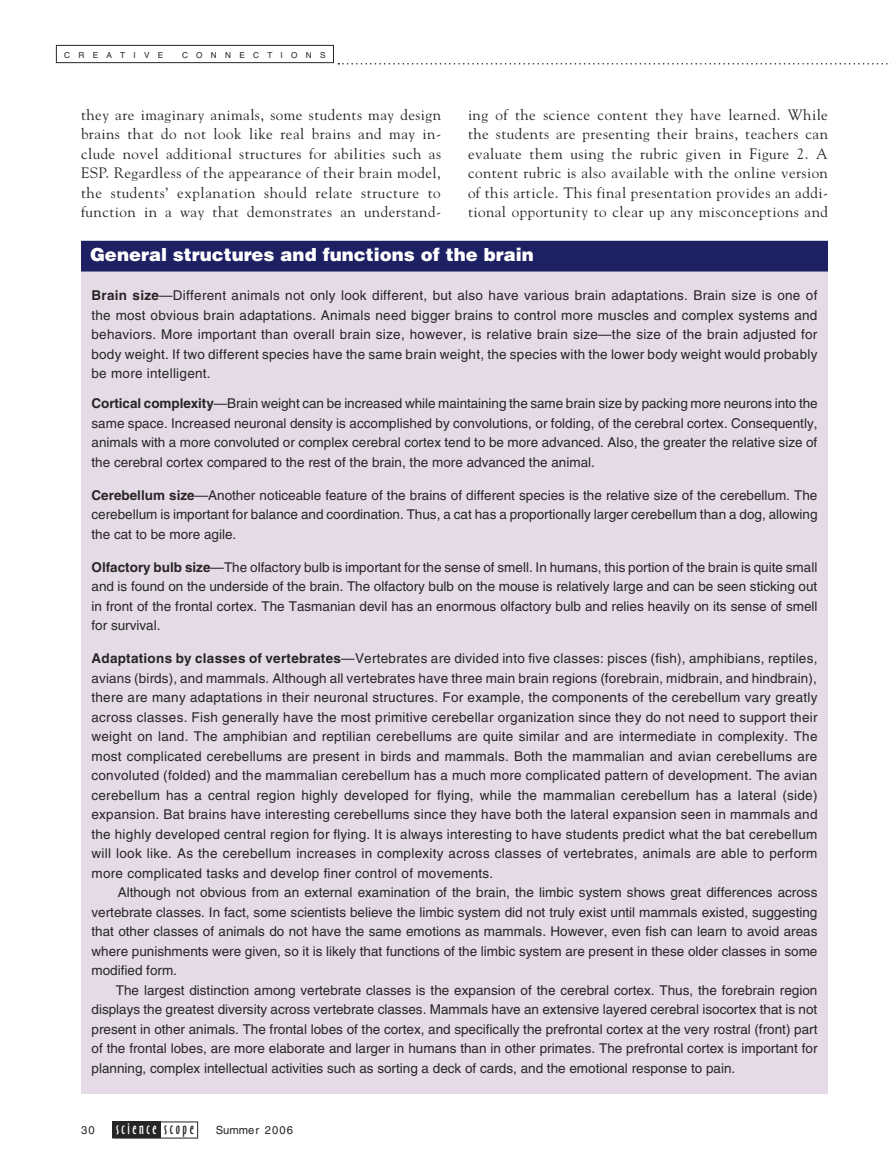
<style>
.page{position:relative;width:891px;height:1175px;background:#fff}
.page>*{position:absolute;margin:0;border:0;box-sizing:border-box;transform-origin:0 0}
.actbar{font:900 18px "Helvetica LT Std";color:#fff}
.body{font:15px/19.5px "Goudy";letter-spacing:.03em;color:#272525;text-align:justify}
.t1{font:15px "Oz Handicraft BT";letter-spacing:.17em;color:#fff}
.figure_text{font:13.5px/19.5px "Helvetica LT Std";color:#272525;text-align:justify}
.t2{font:11.25px "Helvetica LT Std";letter-spacing:.05em;color:#272525}
.t3{font:11.25px "Helvetica LT Std";letter-spacing:.1em;color:#272525}
.t4{font:8.25px "Helvetica LT Std";letter-spacing:1em;color:#272525}
.s1{font-weight:700}
.s2{color:#272525}
</style>
<div class="page">
<div style="left:112px;top:1121px;width:49px;height:17px;background:#272525"></div>
<div style="left:56px;top:45px;width:278px;height:18px;border:1px solid #272525"></div>
<svg style="left:338px;top:63px;width:553px;height:1px"></svg>
<div style="left:81px;top:248px;width:747px;height:846px;background:#e4dbe7"></div>
<div style="left:81px;top:241px;width:747px;height:30px;background:#1d2062"></div>
<p class="t4" style="left:64px;top:50px;width:101px">CREATIVE</p>
<p class="t4" style="left:182px;top:50px;width:145px">CONNECTIONS</p>
<p class="body" style="left:81px;top:104px;width:362px">they are imaginary animals, some students may design brains that do not look like real brains and may in&shy;clude novel additional structures for abilities such as ESP. Regardless of the appearance of their brain model, the students’ explanation should relate structure to function in a way that demonstrates an understand-</p>
<p class="actbar" style="left:90px;top:243px;width:445px">General structures and functions of the brain</p>
<p class="figure_text" style="left:92px;top:285px;width:728px"><span class="s1">Brain size</span>—Different animals not only look different, but also have various brain adaptations. Brain size is one of the most obvious brain adaptations. Animals need bigger brains to control more muscles and complex systems and behaviors. More important than overall brain size, however, is relative brain size—the size of the brain adjusted for body weight. If two different species have the same brain weight, the species with the lower body weight would probably be more intelligent.</p>
<p class="figure_text" style="left:92px;top:393px;width:728px"><span class="s1">Cortical complexity</span>—Brain weight can be increased while maintaining the same brain size by packing more neurons into the same space. Increased neuronal density is accomplished by convolutions, or folding, of the cerebral cortex. Consequently, animals with a more convoluted or complex cerebral cortex tend to be more advanced. Also, the greater the relative size of the cerebral cortex compared to the rest of the brain, the more advanced the animal.</p>
<p class="figure_text" style="left:92px;top:485px;width:728px"><span class="s1">Cerebellum size</span>—Another noticeable feature of the brains of different species is the relative size of the cerebellum. The cerebellum is important for balance and coordination. Thus, a cat has a proportionally larger cerebellum than a dog, allowing the cat to be more agile.</p>
<p class="figure_text" style="left:92px;top:557px;width:728px"><span class="s1">Olfactory bulb size</span>—The olfactory bulb is important for the sense of smell. In humans, this portion of the brain is quite small and is found on the underside of the brain. The olfactory bulb on the mouse is relatively large and can be seen sticking out in front of the frontal cortex. The Tasmanian devil has an enormous olfactory bulb and relies heavily on its sense of smell for survival.</p>
<p class="figure_text" style="left:92px;top:648px;width:728px"><span class="s1">Adaptations by classes of vertebrates</span>—Vertebrates are divided into five classes: pisces (fish), amphibians, reptiles, avians (birds), and mammals. Although all vertebrates have three main brain regions (forebrain, midbrain, and hindbrain), there are many adaptations in their neuronal structures. For example, the components of the cerebellum vary greatly across classes. Fish generally have the most primitive cerebellar organization since they do not need to support their weight on land. The amphibian and reptilian cerebellums are quite similar and are intermediate in complexity. The most complicated cerebellums are present in birds and mammals. Both the mammalian and avian cerebellums are convoluted (folded) and the mammalian cerebellum has a much more complicated pattern of development. The avian cerebellum has a central region highly developed for flying, while the mammalian cerebellum has a lateral (side) expansion. Bat brains have interesting cerebellums since they have both the lateral expansion seen in mammals and the highly developed central region for flying. It is always interesting to have students predict what the bat cerebellum will look like. As the cerebellum increases in complexity across classes of vertebrates, animals are able to perform more complicated tasks and develop finer control of movements.</p>
<p class="figure_text" style="left:92px;top:882px;width:727px;text-indent:26px">Although not obvious from an external examination of the brain, the limbic system shows great differences across vertebrate classes. In fact, some scientists believe the limbic system did not truly exist until mammals existed, suggesting that other classes of animals do not have the same emotions as mammals. However, even fish can learn to avoid areas where punishments were given, so it is likely that functions of the limbic system are present in these older classes in some modified form.</p>
<p class="figure_text" style="left:92px;top:980px;width:728px;text-indent:24px">The largest distinction among vertebrate classes is the expansion of the cerebral cortex. Thus, the forebrain region displays the greatest diversity across vertebrate classes. Mammals have an extensive layered cerebral isocortex that is not present in other animals. The frontal lobes of the cortex, and specifically the prefrontal cortex at the very rostral (front) part of the frontal lobes, are more elaborate and larger in humans than in other primates. The prefrontal cortex is important for planning, complex intellectual activities such as sorting a deck of cards, and the emotional response to pain.</p>
<p class="body" style="left:468px;top:104px;width:362px">ing of the science content they have learned. While the students are presenting their brains, teachers can evaluate them using the rubric given in Figure 2. A content rubric is also available with the online version of this article. This final presentation provides an addi&shy;tional opportunity to clear up any misconceptions and</p>
<p class="t3" style="left:81px;top:1123px;width:15px">30</p>
<p class="t1" style="left:116px;top:1119px;width:79px">science <span class="s2">scope</span></p>
<p class="t2" style="left:216px;top:1123px;width:79px">Summer 2006</p>
</div>
